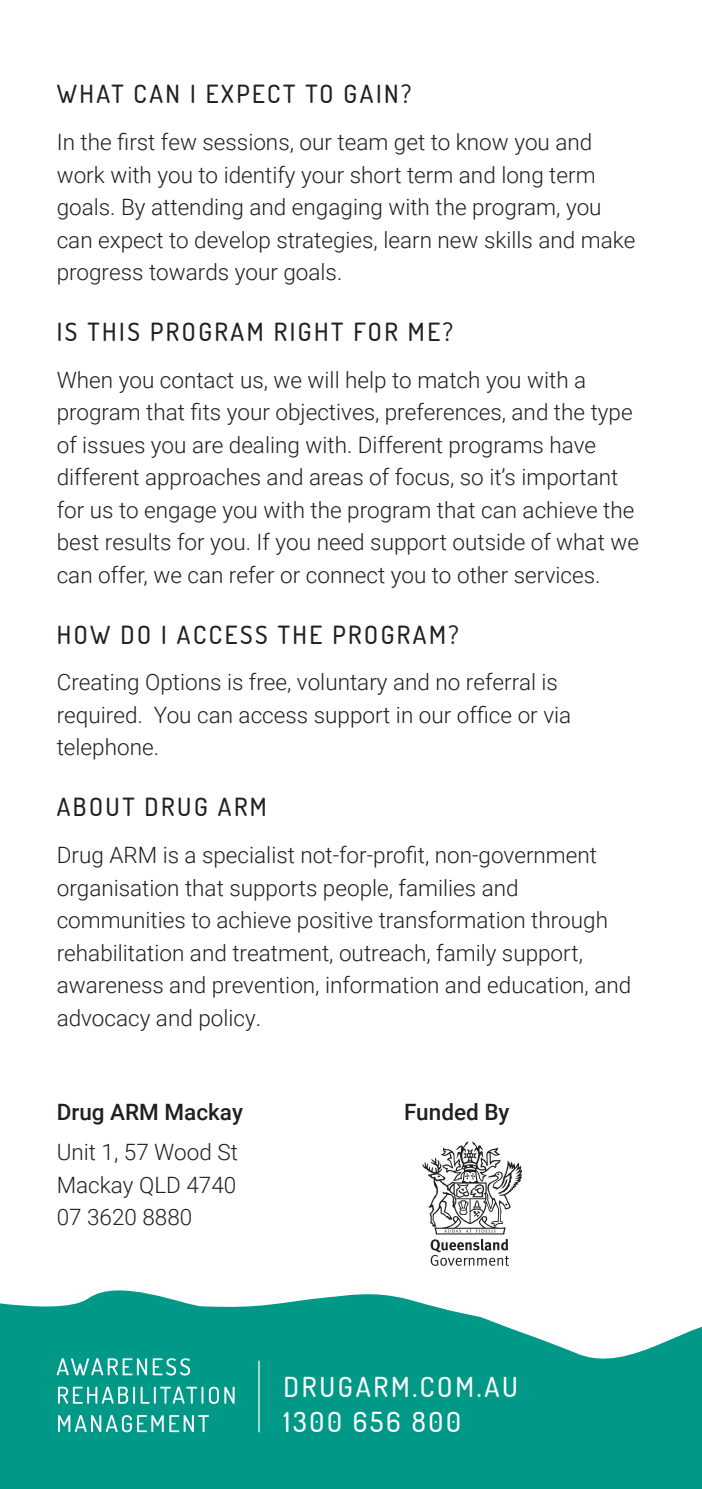
<style>
.page{position:relative;width:702px;height:1489px;background:#fff}
.page>*{position:absolute;margin:0;border:0;box-sizing:border-box;transform-origin:0 0}
.LH_1{font:500 27.5px/35px "Dosis";letter-spacing:.1em;color:#fff}
.LH_2{font:500 25px "Dosis";letter-spacing:.1em;color:#231f20}
.Body{font:300 22.5px/32.5px "Roboto";color:#231f20}
.LH_3{font:500 22.5px "Roboto";color:#231f20}
</style>
<div class="page">
<svg style="left:0;top:1290px;width:702px;height:198px;background:#21a697"></svg>
<hr style="left:258px;top:1360px;width:1px;height:71px;background:#fff">
<svg style="left:57px;top:1357px;width:90px;height:18px"></svg>
<svg style="left:153px;top:1358px;width:37px;height:17px"></svg>
<svg style="left:58px;top:1386px;width:77px;height:17px"></svg>
<svg style="left:141px;top:1386px;width:62px;height:17px"></svg>
<svg style="left:209px;top:1386px;width:25px;height:17px"></svg>
<svg style="left:58px;top:1414px;width:151px;height:17px;background:#48b5a9"></svg>
<svg style="left:422px;top:1141px;width:100px;height:124px"></svg>
<p class="LH_2" style="left:57px;top:77px;width:356px">WHAT CAN I EXPECT TO GAIN?</p>
<p class="Body" style="left:57px;top:125px;width:580px">In the first few sessions, our team get to know you and work with you to identify your short term and long term goals. By attending and engaging with the program, you can expect to develop strategies, learn new skills and make progress towards your goals.</p>
<p class="LH_2" style="left:57px;top:314px;width:398px">IS THIS PROGRAM RIGHT FOR ME?</p>
<p class="Body" style="left:57px;top:362px;width:583px">When you contact us, we will help to match you with a program that fits your objectives, preferences, and the type of issues you are dealing with. Different programs have different approaches and areas of focus, so it’s important for us to engage you with the program that can achieve the best results for you. If you need support outside of what we can offer, we can refer or connect you to other services.</p>
<p class="LH_2" style="left:57px;top:617px;width:403px">HOW DO I ACCESS THE PROGRAM?</p>
<p class="Body" style="left:57px;top:665px;width:516px">Creating Options is free, voluntary and no referral is required. You can access support in our office or via telephone.</p>
<p class="LH_2" style="left:57px;top:789px;width:212px">ABOUT DRUG ARM</p>
<p class="Body" style="left:57px;top:838px;width:576px">Drug ARM is a specialist not-for-profit, non-government organisation that supports people, families and communities to achieve positive transformation through rehabilitation and treatment, outreach, family support, awareness and prevention, information and education, and advocacy and policy.</p>
<p class="LH_3" style="left:57px;top:1096px;width:188px">Drug ARM Mackay</p>
<p class="Body" style="left:57px;top:1134px;width:183px">Unit 1, 57 Wood St</p>
<p class="Body" style="left:57px;top:1167px;width:181px">Mackay QLD 4740</p>
<p class="Body" style="left:57px;top:1199px;width:137px">07 3620 8880</p>
<p class="LH_3" style="left:404px;top:1096px;width:107px">Funded By</p>
<p class="LH_1" style="left:283px;top:1368px;width:236px">DRUGARM.COM.AU<br>1300 656 800</p>
</div>
